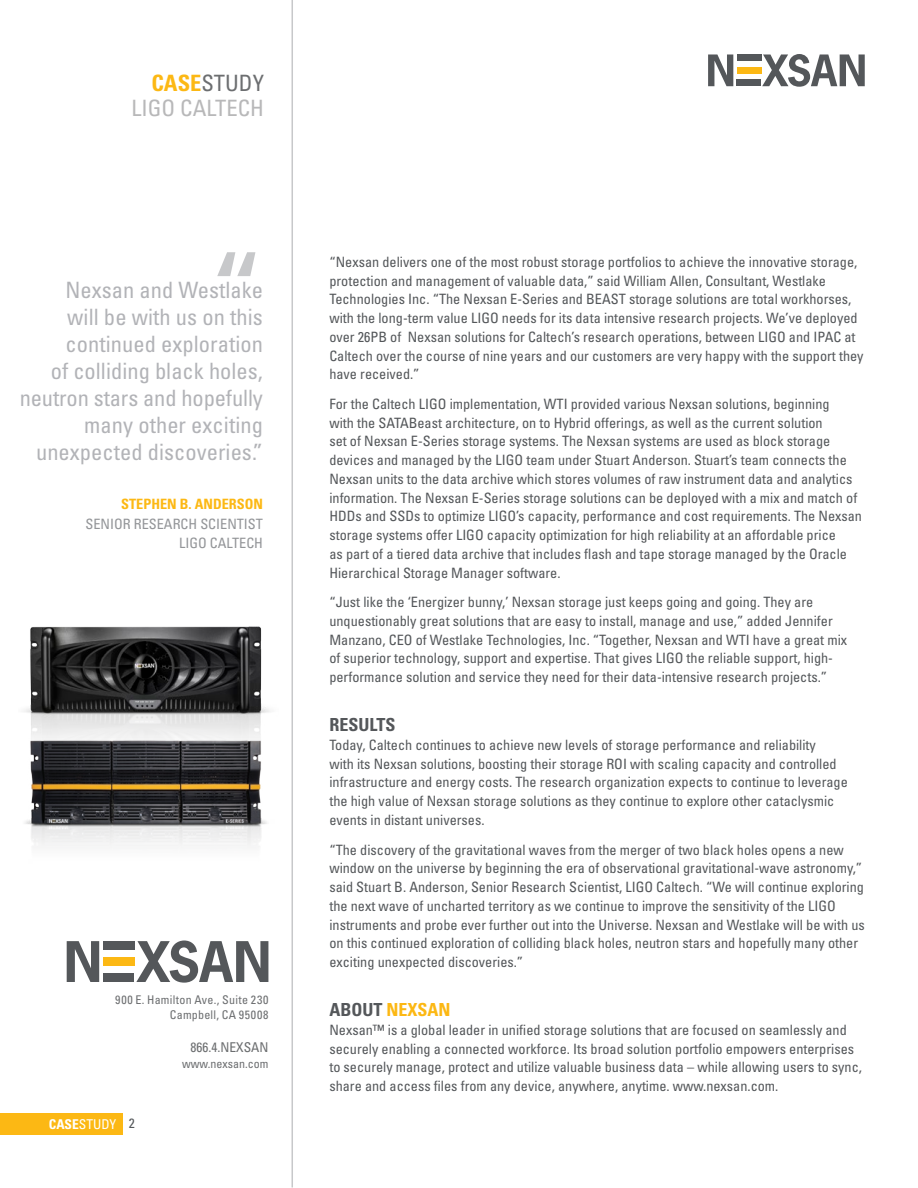
<style>
.page{position:relative;width:918px;height:1188px;background:#fff}
.page>*{position:absolute;margin:0;border:0;box-sizing:border-box;transform-origin:0 0}
.Large_Upper_Quote_Ma{font:condensed 120px "Univers LT Std";color:#c7c8ca}
.Quotation{font:condensed 22.5px/27px "Univers LT Std";color:#b2b3b7;text-align:right}
.Body{font:condensed 22.5px/25.5px "Univers LT Std";color:#b8b8b9;text-align:right}
.Subhead_1{font:700 condensed 18px "Univers LT Std";color:#fcb814}
.Subhead_1-2{font:700 condensed 18px "Univers LT Std";color:#54575a}
.Body-2{font:condensed 14.25px/18.8px "Univers LT Std";color:#54575a}
.Quotation_Author_Tit{font:condensed 14.25px/19.5px "Univers LT Std";color:#939598;text-align:right}
.Quotation_Author{font:700 condensed 14.25px "Univers LT Std";color:#fcb814}
.t1{font:condensed 13.5px "Univers LT Std";color:#6c6e70}
.t2{font:condensed 13.5px "Univers LT Std";color:#fff}
.t3{font:condensed 12px/15px "Univers LT Std";letter-spacing:.02em;color:#6c6e70;text-align:right}
.t4{font:condensed 12px "Univers LT Std";color:#6c6e70}
.s1{font-weight:700;color:#fcb814}
.s2{color:#6c6e70}
.s3{font-weight:700}
.s4{color:#54575a}
</style>
<div class="page">
<div style="left:0;top:1113px;width:123px;height:22px;background:#fcb814"></div>
<svg style="left:67px;top:941px;width:32px;height:41px"></svg>
<svg style="left:136px;top:940px;width:132px;height:43px"></svg>
<div style="left:104px;top:941px;width:31px;height:8px;background:#54575a"></div>
<div style="left:104px;top:958px;width:31px;height:8px;background:#fcb814"></div>
<div style="left:103px;top:974px;width:31px;height:8px;background:#54575a"></div>
<hr style="left:292px;top:0;width:1px;height:1187px;background:#c7c8ca">
<img style="left:24px;top:626px;width:246px;height:100px">
<img style="left:25px;top:726px;width:242px;height:121px">
<svg style="left:708px;top:54px;width:25px;height:32px"></svg>
<svg style="left:762px;top:54px;width:103px;height:33px"></svg>
<div style="left:737px;top:55px;width:24px;height:6px;background:#54575a"></div>
<div style="left:737px;top:67px;width:24px;height:7px;background:#fcb814"></div>
<div style="left:737px;top:80px;width:24px;height:6px;background:#54575a"></div>
<p class="Body" style="left:132px;top:70px;width:134px"><span class="s1">CASE</span><span class="s2">STUDY<br></span>LIGO CALTECH</p>
<p class="Large_Upper_Quote_Ma" style="left:210px;top:220px;width:55px">“</p>
<p class="Quotation" style="left:20px;top:276px;width:245px">Nexsan and Westlake<br>will be with us on this continued exploration<br>of colliding black holes, neutron stars and hopefully many other exciting unexpected discoveries.”</p>
<p class="Quotation_Author" style="left:121px;top:496px;width:143px">STEPHEN B. ANDERSON</p>
<p class="Quotation_Author_Tit" style="left:86px;top:514px;width:179px">SENIOR RESEARCH SCIENTIST<br>LIGO CALTECH</p>
<p class="t3" style="left:115px;top:992px;width:155px">900 E. Hamilton Ave., Suite 230<br>Campbell, CA 95008</p>
<p class="t1" style="left:190px;top:1038px;width:79px">866.4.NEXSAN</p>
<p class="t4" style="left:182px;top:1056px;width:88px">www.nexsan.com</p>
<p class="t2" style="left:49px;top:1115px;width:88px"><span class="s3">CASE</span>STUDY <span class="s4">2</span></p>
<p class="Body-2" style="left:329px;top:252px;width:536px">“Nexsan delivers one of the most robust storage portfolios to achieve the innovative storage, protection and management of valuable data,” said William Allen, Consultant, Westlake Technologies Inc. “The Nexsan E-Series and BEAST storage solutions are total workhorses, with the long-term value LIGO needs for its data intensive research projects. We’ve deployed over 26PB of Nexsan solutions for Caltech’s research operations, between LIGO and IPAC at Caltech over the course of nine years and our customers are very happy with the support they have received.”</p>
<p class="Body-2" style="left:329px;top:394px;width:534px">For the Caltech LIGO implementation, WTI provided various Nexsan solutions, beginning<br>with the SATABeast architecture, on to Hybrid offerings, as well as the current solution<br>set of Nexsan E-Series storage systems. The Nexsan systems are used as block storage devices and managed by the LIGO team under Stuart Anderson. Stuart’s team connects the Nexsan units to the data archive which stores volumes of raw instrument data and analytics information. The Nexsan E-Series storage solutions can be deployed with a mix and match of HDDs and SSDs to optimize LIGO’s capacity, performance and cost requirements. The Nexsan storage systems offer LIGO capacity optimization for high reliability at an affordable price<br>as part of a tiered data archive that includes flash and tape storage managed by the Oracle Hierarchical Storage Manager software.</p>
<p class="Body-2" style="left:329px;top:593px;width:519px">“Just like the ‘Energizer bunny,’ Nexsan storage just keeps going and going. They are unquestionably great solutions that are easy to install, manage and use,” added Jennifer Manzano, CEO of Westlake Technologies, Inc. “Together, Nexsan and WTI have a great mix of superior technology, support and expertise. That gives LIGO the reliable support, high&shy;performance solution and service they need for their data-intensive research projects.”</p>
<p class="Subhead_1-2" style="left:329px;top:714px;width:67px">RESULTS</p>
<p class="Body-2" style="left:329px;top:735px;width:520px">Today, Caltech continues to achieve new levels of storage performance and reliability<br>with its Nexsan solutions, boosting their storage ROI with scaling capacity and controlled infrastructure and energy costs. The research organization expects to continue to leverage the high value of Nexsan storage solutions as they continue to explore other cataclysmic events in distant universes.</p>
<p class="Body-2" style="left:329px;top:840px;width:537px">“The discovery of the gravitational waves from the merger of two black holes opens a new window on the universe by beginning the era of observational gravitational-wave astronomy,” said Stuart B. Anderson, Senior Research Scientist, LIGO Caltech. “We will continue exploring the next wave of uncharted territory as we continue to improve the sensitivity of the LIGO instruments and probe ever further out into the Universe. Nexsan and Westlake will be with us on this continued exploration of colliding black holes, neutron stars and hopefully many other exciting unexpected discoveries.”</p>
<p class="Subhead_1" style="left:329px;top:999px;width:123px"><span class="s4">ABOUT</span> NEXSAN</p>
<p class="Body-2" style="left:329px;top:1020px;width:534px">Nexsan™ is a global leader in unified storage solutions that are focused on seamlessly and securely enabling a connected workforce. Its broad solution portfolio empowers enterprises to securely manage, protect and utilize valuable business data – while allowing users to sync, share and access files from any device, anywhere, anytime. www.nexsan.com.</p>
</div>
